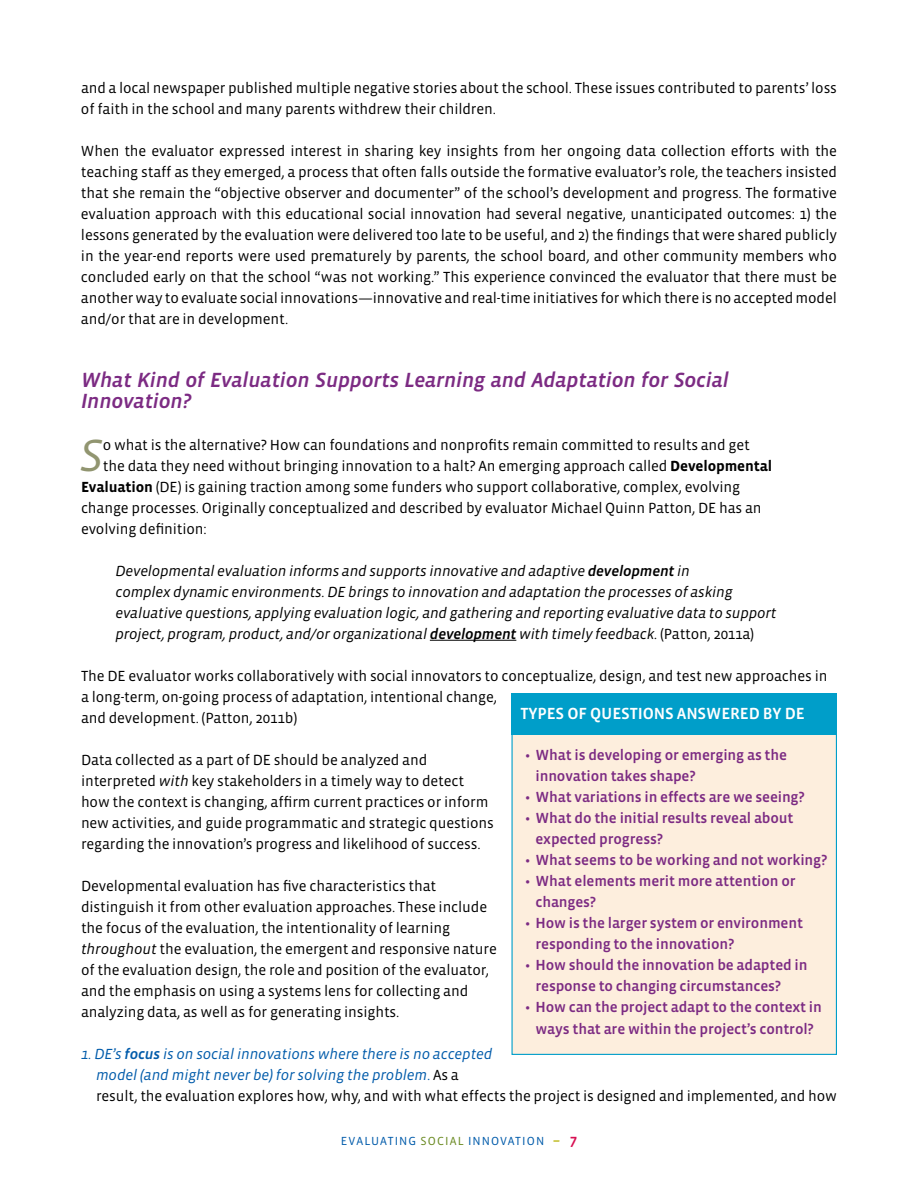
<style>
.page{position:relative;width:918px;height:1188px;background:#fff}
.page>*{position:absolute;margin:0;border:0;box-sizing:border-box;transform-origin:0 0}
.t1{font:italic 46.05px "Vista Sans";color:#919570}
.t2{font:italic 21px/21px "Vista Sans Med";letter-spacing:-.01em;color:#7c2b83}
.t3{font:16.5px "Vista Sans Med";letter-spacing:-.01em;color:#fff}
.t4{font:15px/21px "Vista Sans";letter-spacing:-.01em;color:#000}
.t5{font:15px/21px "Vista Sans Med";letter-spacing:-.01em;color:#7c2b83}
.t6{font:italic 15px/21px "Vista Sans";letter-spacing:-.015em;color:#000}
.t7{font:12px "Vista Sans";letter-spacing:.09em;color:#005baa}
.s1{font-weight:700}
.s2{font-family:"Vista Sans Med"}
.s3{font-style:normal}
.s4{font-style:italic}
.s5{font-style:italic;color:#005baa}
.s6{font-family:"Vista Sans Med";font-style:italic;color:#005baa}
.s7{color:#005baa}
.s8{color:#6a8a22}
.s9{font-family:"Vista Sans Med";font-size:15px;color:#b8b308}
.s10{font-family:"Vista Sans Med";font-size:15px;color:#d70f52}
</style>
<div class="page">
<hr style="left:430px;top:640px;width:86px;height:1px;background:#000">
<div style="left:512px;top:693px;width:325px;height:362px;background:#fdeedd;border:1px solid #009ec9"></div>
<div style="left:512px;top:693px;width:325px;height:42px;background:#009ec9"></div>
<p class="t4" style="left:81px;top:78px;width:757px">and a local newspaper published multiple negative stories about the school. These issues contributed to parents’ loss of faith in the school and many parents withdrew their children.</p>
<p class="t4" style="left:81px;top:141px;width:758px;text-align:justify">When the evaluator expressed interest in sharing key insights from her ongoing data collection efforts with the teaching staff as they emerged, a process that often falls outside the formative evaluator’s role, the teachers insisted that she remain the “objective observer and documenter” of the school’s development and progress. The formative evaluation approach with this educational social innovation had several negative, unanticipated outcomes: 1) the lessons generated by the evaluation were delivered too late to be useful, and 2) the findings that were shared publicly in the year-end reports were used prematurely by parents, the school board, and other community members who concluded early on that the school “was not working.” This experience convinced the evaluator that there must be another way to evaluate social innovations—innovative and real-time initiatives for which there is no accepted model and/or that are in development.</p>
<h2 class="t2" style="left:81px;top:370px;width:649px">What Kind of Evaluation Supports Learning and Adaptation for Social<br>Innovation?</h2>
<h1 class="t1" style="left:80px;top:432px;width:25px">S</h1>
<p class="t4" style="left:103px;top:435px;width:649px">o what is the alternative? How can foundations and nonprofits remain committed to results and get</p>
<p class="t4" style="left:103px;top:456px;width:671px">the data they need without bringing innovation to a halt? An emerging approach called <span class="s1">Developmental</span></p>
<p class="t4" style="left:81px;top:477px;width:661px"><span class="s1">Evaluation</span> (DE) is gaining traction among some funders who support collaborative, complex, evolving</p>
<p class="t4" style="left:81px;top:498px;width:682px">change processes. Originally conceptualized and described by evaluator Michael Quinn Patton, DE has an</p>
<p class="t4" style="left:81px;top:519px;width:127px">evolving definition:</p>
<p class="t6" style="left:116px;top:561px;width:663px">Developmental evaluation informs and supports innovative and adaptive <span class="s2">development</span> in<br>complex dynamic environments. DE brings to innovation and adaptation the processes of asking evaluative questions, applying evaluation logic, and gathering and reporting evaluative data to support project, program, product, and/or organizational <span class="s2">development</span> with timely feedback. <span class="s3">(Patton, 2011a)</span></p>
<p class="t4" style="left:81px;top:666px;width:748px">The DE evaluator works collaboratively with social innovators to conceptualize, design, and test new approaches in a long-term, on-going process of adaptation, intentional change,<br>and development. (Patton, 2011b)</p>
<p class="t4" style="left:81px;top:750px;width:414px">Data collected as a part of DE should be analyzed and interpreted <span class="s4">with</span> key stakeholders in a timely way to detect how the context is changing, affirm current practices or inform new activities, and guide programmatic and strategic questions regarding the innovation’s progress and likelihood of success.</p>
<p class="t4" style="left:81px;top:876px;width:417px">Developmental evaluation has five characteristics that distinguish it from other evaluation approaches. These include the focus of the evaluation, the intentionality of learning <span class="s4">throughout</span> the evaluation, the emergent and responsive nature of the evaluation design, the role and position of the evaluator, and the emphasis on using a systems lens for collecting and analyzing data, as well as for generating insights.</p>
<p class="t4" style="left:96px;top:1044px;width:743px;text-indent:-15px"><span class="s5">1. DE’s</span> <span class="s6">focus</span> <span class="s5">is on social innovations where there is no accepted<br>model (and might never be) for solving the problem</span><span class="s7">.</span> As a<br>result, the evaluation explores how, why, and with what effects the project is designed and implemented, and how</p>
<p class="t3" style="left:520px;top:705px;width:286px">TYPES OF QUESTIONS ANSWERED BY DE</p>
<p class="t5" style="left:536px;top:745px;width:253px;text-indent:-10px">• What is developing or emerging as the innovation takes shape?</p>
<p class="t5" style="left:525px;top:787px;width:281px">• What variations in effects are we seeing?</p>
<p class="t5" style="left:536px;top:808px;width:260px;text-indent:-10px">• What do the initial results reveal about expected progress?</p>
<p class="t5" style="left:525px;top:850px;width:304px">• What seems to be working and not working?</p>
<p class="t5" style="left:536px;top:871px;width:262px;text-indent:-10px">• What elements merit more attention or changes?</p>
<p class="t5" style="left:536px;top:913px;width:269px;text-indent:-10px">• How is the larger system or environment responding to the innovation?</p>
<p class="t5" style="left:536px;top:955px;width:274px;text-indent:-10px">• How should the innovation be adapted in response to changing circumstances?</p>
<p class="t5" style="left:525px;top:997px;width:298px;line-height:21.6px;text-align:center">• How can the project adapt to the context in ways that are within the project’s control?</p>
<p class="t7" style="left:341px;top:1135px;width:159px">EvaluatiNG <span class="s8">Social</span> I NNOVATIO</p>
<p class="t7" style="left:536px;top:1135px;width:43px">N <span class="s9">–</span> <span class="s10">7</span></p>
</div>
